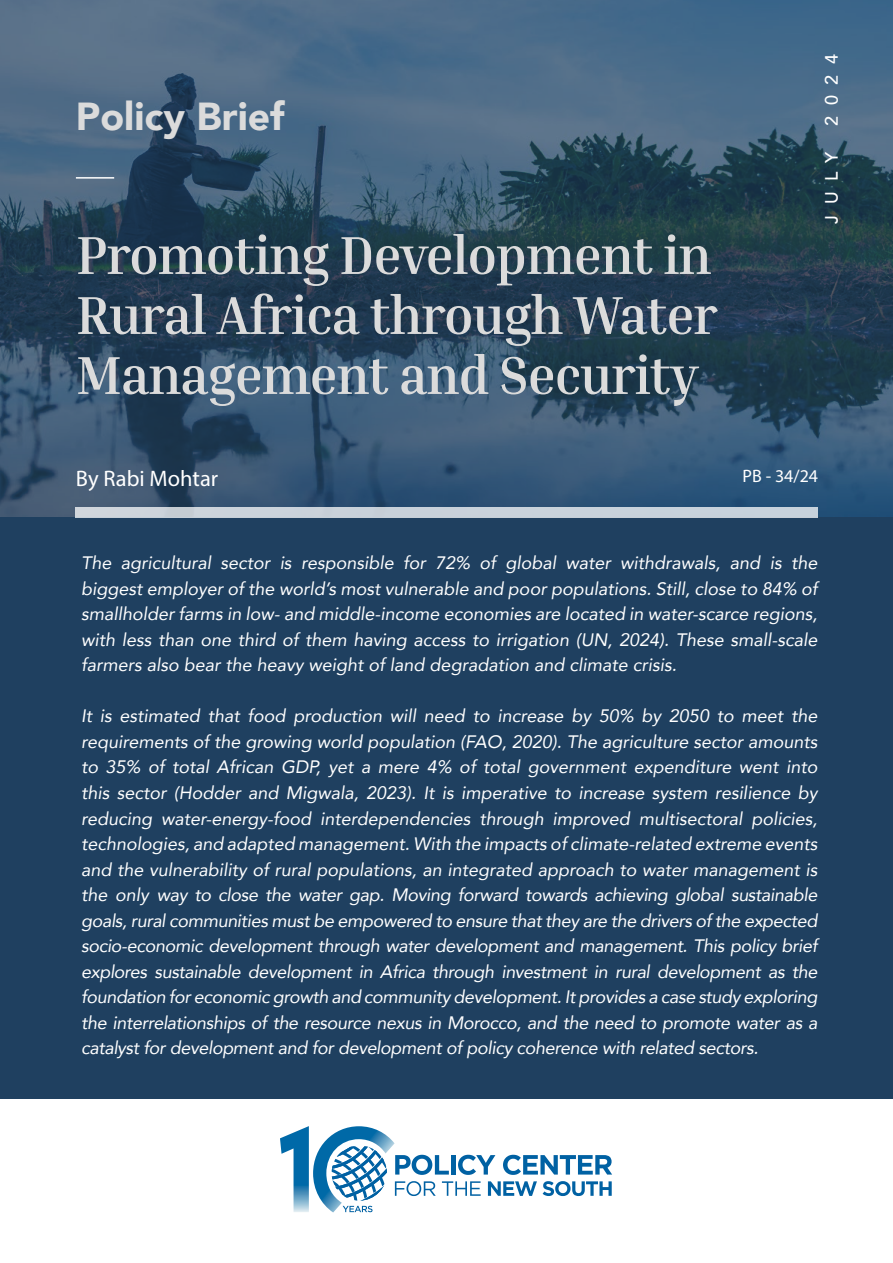
<style>
.page{position:relative;width:893px;height:1263px;background:#fff}
.page>*{position:absolute;margin:0;border:0;box-sizing:border-box;transform-origin:0 0}
.t1{font:700 54px/60px "Inria Serif";letter-spacing:-.02em;color:#dbdbdb;text-align:justify}
.t2{font:900 39px "Avenir";color:#dbdbdb}
.t3{font:22.5px "Myriad Pro";color:#fff}
.t4{font:italic 18px/25.5px "Avenir";letter-spacing:-.01em;color:#fff;text-align:justify}
.t5{font:18px "Myriad Pro";color:#fff}
.t6{font:500 18px "Avenir";letter-spacing:.59em;color:#fff}
</style>
<div class="page">
<div style="left:0;top:0;width:893px;height:1098px;background:#1f4060"></div>
<img style="left:0;top:0;width:893px;height:516px">
<hr style="left:76px;top:177px;width:38px;height:2px;background:#fff">
<div style="left:75px;top:508px;width:742px;height:10px;background:#c8d2db"></div>
<svg style="left:280px;top:1126px;width:332px;height:86px"></svg>
<h2 class="t2" style="left:76px;top:83px;width:210px">Policy Brief</h2>
<h1 class="t1" style="left:76px;top:224px;width:643px">Promoting Development in Rural Africa through Water Management and Security</h1>
<p class="t6" style="left:816px;top:126px;width:73px;rotate:-90deg">2024</p>
<p class="t6" style="left:816px;top:224px;width:73px;rotate:-90deg">JULY</p>
<p class="t3" style="left:76px;top:465px;width:144px">By Rabi Mohtar</p>
<p class="t5" style="left:742px;top:465px;width:77px">PB - 34/24</p>
<p class="t4" style="left:81px;top:550px;width:738px">The agricultural sector is responsible for 72% of global water withdrawals, and is the biggest employer of the world’s most vulnerable and poor populations. Still, close to 84% of smallholder farms in low- and middle-income economies are located in water-scarce regions, with less than one third of them having access to irrigation (UN, 2024). These small-scale farmers also bear the heavy weight of land degradation and climate crisis.</p>
<p class="t4" style="left:81px;top:703px;width:738px">It is estimated that food production will need to increase by 50% by 2050 to meet the requirements of the growing world population (FAO, 2020). The agriculture sector amounts to 35% of total African GDP, yet a mere 4% of total government expenditure went into this sector (Hodder and Migwala, 2023). It is imperative to increase system resilience by reducing water-energy-food interdependencies through improved multisectoral policies, technologies, and adapted management. With the impacts of climate-related extreme events and the vulnerability of rural populations, an integrated approach to water management is the only way to close the water gap. Moving forward towards achieving global sustainable goals, rural communities must be empowered to ensure that they are the drivers of the expected socio-economic development through water development and management. This policy brief explores sustainable development in Africa through investment in rural development as the foundation for economic growth and community development. It provides a case study exploring the interrelationships of the resource nexus in Morocco, and the need to promote water as a catalyst for development and for development of policy coherence with related sectors.</p>
</div>
